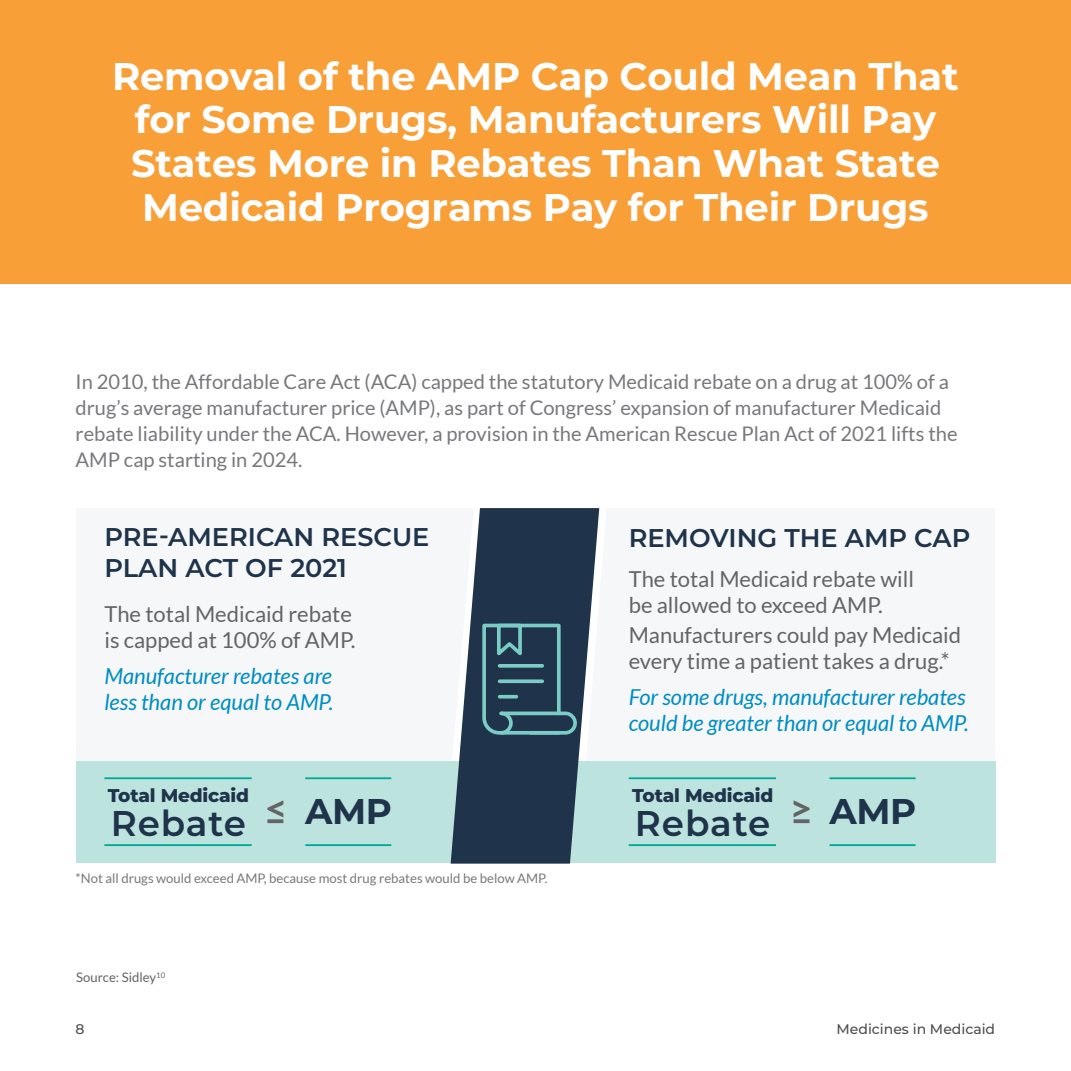
<style>
.page{position:relative;width:1071px;height:1071px;background:#fff}
.page>*{position:absolute;margin:0;border:0;box-sizing:border-box;transform-origin:0 0}
.t1{font:700 38.5px/43.8px "Montserrat";letter-spacing:-.005em;color:#fff;text-align:center}
.t2{font:600 35.7px "Montserrat";letter-spacing:.025em;color:#1f334a}
.t3{font:600 25.72px/30.8px "Montserrat";color:#1f334a}
.t4{font:22.05px/26.4px "Lato";color:#636466}
.t5{font:italic 22.05px/26.4px "Lato";color:#008dc1}
.t6{font:20.12px/26.2px "Lato";color:#77787b}
.t7{font:800 18.55px "Montserrat";letter-spacing:-.01em;color:#1f334a}
.t8{font:500 14px "Montserrat";color:#4d4d4f}
.t9{font:13.12px "Lato";color:#77787b}
.t10{font:13.12px "Lato";color:#636466}
</style>
<div class="page">
<div style="left:0;top:0;width:1071px;height:284px;background:#f99f38"></div>
<div style="left:76px;top:761px;width:919px;height:102px;background:#bde3df"></div>
<svg style="left:451px;top:508px;width:148px;height:356px;fill:#1f334a"></svg>
<svg style="left:480px;top:622px;width:99px;height:114px;background:#304f60"></svg>
<svg style="left:500px;top:679px;width:42px;height:4px"></svg>
<svg style="left:500px;top:664px;width:42px;height:4px"></svg>
<svg style="left:500px;top:695px;width:16px;height:4px"></svg>
<hr style="left:104px;top:777px;width:148px;height:2px;background:#00a998">
<hr style="left:104px;top:844px;width:148px;height:2px;background:#00a998">
<hr style="left:305px;top:777px;width:86px;height:2px;background:#00a998">
<hr style="left:305px;top:844px;width:86px;height:2px;background:#00a998">
<hr style="left:629px;top:777px;width:147px;height:2px;background:#00a998">
<hr style="left:629px;top:844px;width:147px;height:2px;background:#00a998">
<hr style="left:830px;top:777px;width:86px;height:2px;background:#00a998">
<hr style="left:830px;top:844px;width:86px;height:2px;background:#00a998">
<h1 class="t1" style="left:112px;top:52px;width:848px">Removal of the AMP Cap Could Mean That for Some Drugs, Manufacturers Will Pay States More in Rebates Than What State Medicaid Programs Pay for Their Drugs</h1>
<p class="t6" style="left:76px;top:368px;width:883px">In 2010, the Affordable Care Act (ACA) capped the statutory Medicaid rebate on a drug at 100% of a drug’s average manufacturer price (AMP), as part of Congress’ expansion of manufacturer Medicaid rebate liability under the ACA. However, a provision in the American Rescue Plan Act of 2021 lifts the AMP cap starting in 2024.</p>
<p class="t3" style="left:104px;top:520px;width:327px">PRE-AMERICAN RESCUE<br>PLAN ACT OF 2021</p>
<p class="t3" style="left:629px;top:522px;width:343px">REMOVING THE AMP CAP</p>
<p class="t4" style="left:104px;top:601px;width:253px">The total Medicaid rebate is capped at 100% of AMP.</p>
<p class="t5" style="left:104px;top:663px;width:231px">Manufacturer rebates are less than or equal to AMP.</p>
<p class="t4" style="left:629px;top:565px;width:287px">The total Medicaid rebate will be allowed to exceed AMP.</p>
<p class="t4" style="left:629px;top:622px;width:334px">Manufacturers could pay Medicaid every time a patient takes a drug.*</p>
<p class="t5" style="left:629px;top:684px;width:341px">For some drugs, manufacturer rebates could be greater than or equal to AMP.</p>
<p class="t7" style="left:108px;top:781px;width:143px">Total Medicaid</p>
<h2 class="t2" style="left:111px;top:798px;width:283px">Rebate <sup>≤</sup> <sup>AMP</sup></h2>
<p class="t9" style="left:76px;top:871px;width:473px">*Not all drugs would exceed AMP, because most drug rebates would be below AMP.</p>
<p class="t10" style="left:76px;top:970px;width:91px">Source: Sidley<sup>10</sup></p>
<p class="t7" style="left:632px;top:781px;width:143px">Total Medicaid</p>
<h2 class="t2" style="left:635px;top:798px;width:283px">Rebate <sup>≥</sup> <sup>AMP</sup></h2>
<p class="t8" style="left:76px;top:1019px;width:11px">8</p>
<p class="t8" style="left:837px;top:1019px;width:160px">Medicines in Medicaid</p>
</div>
